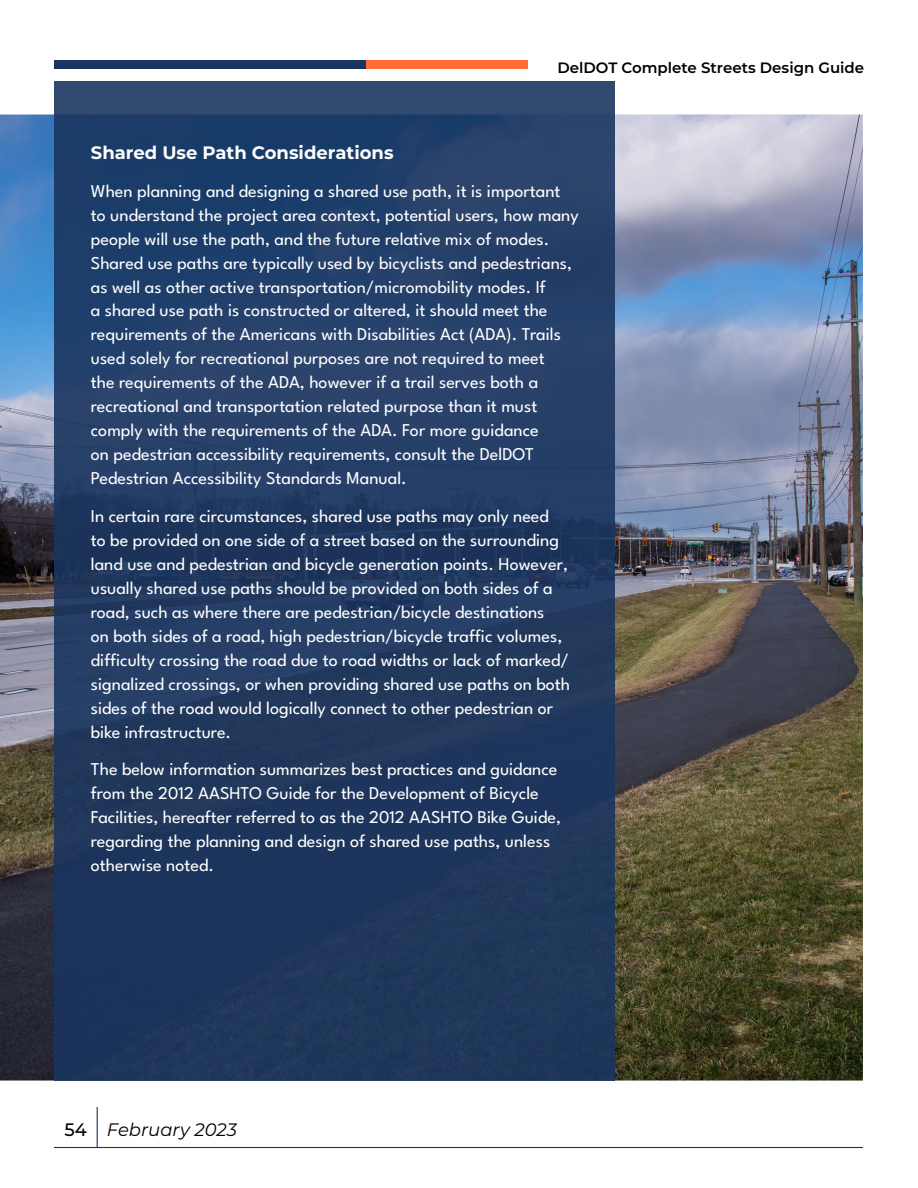
<style>
.page{position:relative;width:918px;height:1188px;background:#fff}
.page>*{position:absolute;margin:0;border:0;box-sizing:border-box;transform-origin:0 0}
.t1{font:18px/24px "League Spartan";color:#fff}
.t2{font:700 18px "Montserrat";color:#fff}
.t3{font:italic 18px "Montserrat";color:#000}
.t4{font:500 18px "Montserrat";color:#000}
.t5{font:600 15px "Montserrat";color:#000}
</style>
<div class="page">
<hr style="left:54px;top:1147px;width:809px;height:1px;background:#1a355f">
<div style="left:54px;top:60px;width:312px;height:9px;background:#1a355f"></div>
<div style="left:366px;top:60px;width:161px;height:9px;background:#ff6c37"></div>
<hr style="left:97px;top:1107px;width:1px;height:41px;background:#1a355f">
<img style="left:0;top:115px;width:863px;height:966px">
<div style="left:54px;top:81px;width:561px;height:1000px;background:#213b63"></div>
<p class="t5" style="left:557px;top:57px;width:308px">DelDOT Complete Streets Design Guide</p>
<p class="t2" style="left:91px;top:140px;width:304px">Shared Use Path Considerations</p>
<p class="t1" style="left:91px;top:177px;width:489px">When planning and designing a shared use path, it is important to understand the project area context, potential users, how many people will use the path, and the future relative mix of modes.<br>Shared use paths are typically used by bicyclists and pedestrians, as well as other active transportation/micromobility modes. If<br>a shared use path is constructed or altered, it should meet the requirements of the Americans with Disabilities Act (ADA). Trails used solely for recreational purposes are not required to meet<br>the requirements of the ADA, however if a trail serves both a recreational and transportation related purpose than it must comply with the requirements of the ADA. For more guidance<br>on pedestrian accessibility requirements, consult the DelDOT Pedestrian Accessibility Standards Manual.</p>
<p class="t1" style="left:91px;top:502px;width:481px">In certain rare circumstances, shared use paths may only need<br>to be provided on one side of a street based on the surrounding land use and pedestrian and bicycle generation points. However, usually shared use paths should be provided on both sides of a road, such as where there are pedestrian/bicycle destinations<br>on both sides of a road, high pedestrian/bicycle traffic volumes, difficulty crossing the road due to road widths or lack of marked/ signalized crossings, or when providing shared use paths on both sides of the road would logically connect to other pedestrian or bike infrastructure.</p>
<p class="t1" style="left:91px;top:756px;width:472px">The below information summarizes best practices and guidance from the 2012 AASHTO Guide for the Development of Bicycle Facilities, hereafter referred to as the 2012 AASHTO Bike Guide, regarding the planning and design of shared use paths, unless otherwise noted.</p>
<p class="t4" style="left:64px;top:1117px;width:24px">54</p>
<p class="t3" style="left:107px;top:1117px;width:132px">February 2023</p>
</div>
